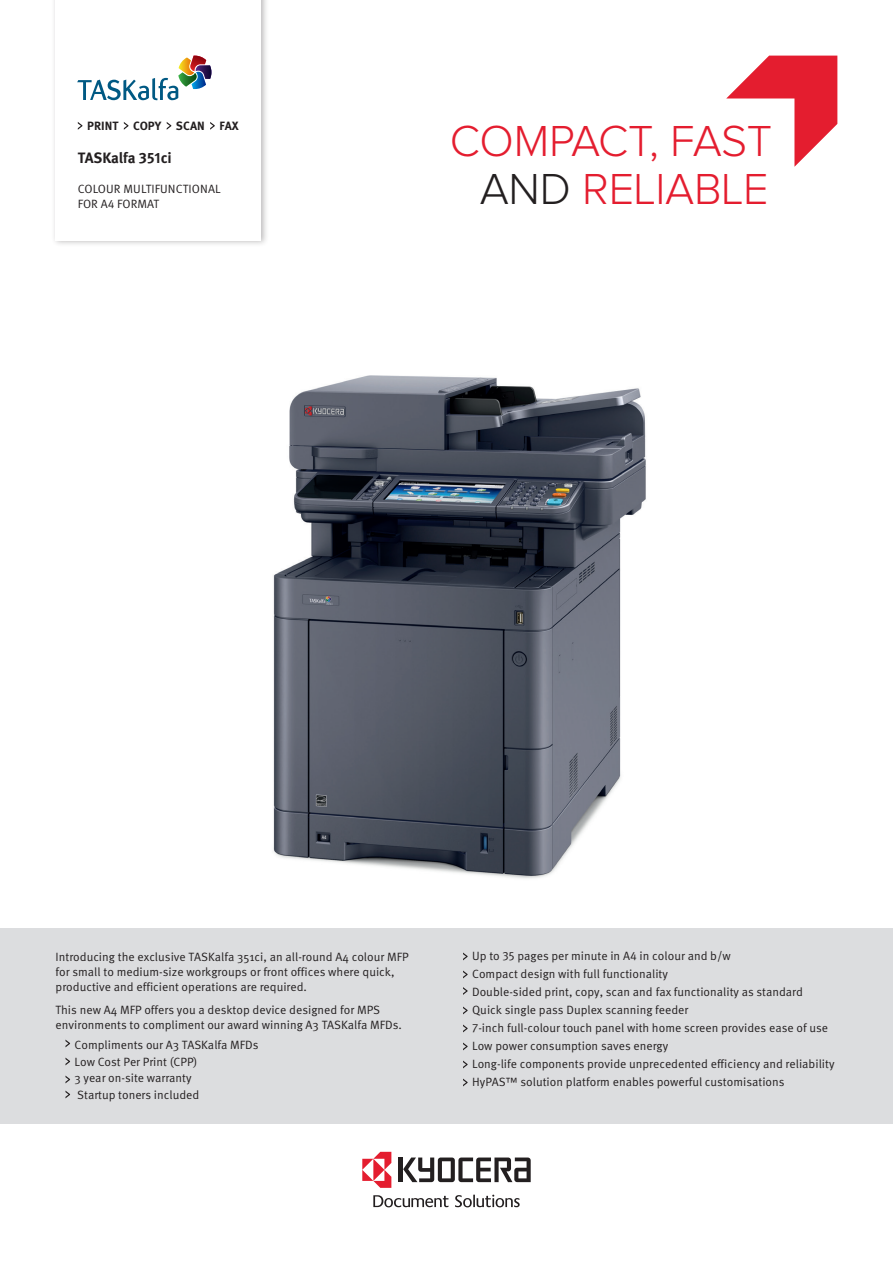
<style>
.page{position:relative;width:893px;height:1263px;background:#fff}
.page>*{position:absolute;margin:0;border:0;box-sizing:border-box;transform-origin:0 0}
.t1{font:300 45px/48px "Proxima Nova";letter-spacing:-.005em;color:#e41d2f;text-align:center}
.Note1{font:700 15px "Meta Pro";letter-spacing:-.01em;color:#231f20}
.Copy1a{font:12px/18px "Meta Pro Norm";color:#231f20}
.Note3{font:12px/15px "Meta Pro Norm";letter-spacing:.01em;color:#231f20}
.Note1-2{font:700 12px "Meta Pro";color:#231f20}
.s1{color:#231f20}
</style>
<div class="page">
<img style="left:273px;top:375px;width:373px;height:504px">
<hr style="left:399px;top:1157px;width:4px;height:25px;background:#231f20">
<svg style="left:403px;top:1157px;width:128px;height:25px"></svg>
<svg style="left:362px;top:1152px;width:29px;height:36px"></svg>
<svg style="left:455px;top:1195px;width:65px;height:12px"></svg>
<svg style="left:373px;top:1195px;width:75px;height:12px"></svg>
<div style="left:51px;top:0;width:217px;height:247px;background:#231f20;opacity:.3"></div>
<div style="left:56px;top:0;width:205px;height:241px;background:#fff"></div>
<svg style="left:726px;top:56px;width:111px;height:111px"></svg>
<svg style="left:77px;top:56px;width:134px;height:44px"></svg>
<div style="left:0;top:928px;width:893px;height:196px;background:#dcdddf"></div>
<svg style="left:463px;top:952px;width:5px;height:8px"></svg>
<svg style="left:463px;top:970px;width:5px;height:8px"></svg>
<svg style="left:463px;top:987px;width:5px;height:8px"></svg>
<svg style="left:463px;top:1006px;width:5px;height:8px"></svg>
<svg style="left:463px;top:1024px;width:5px;height:8px"></svg>
<svg style="left:463px;top:1042px;width:5px;height:8px"></svg>
<svg style="left:463px;top:1060px;width:5px;height:8px"></svg>
<svg style="left:78px;top:122px;width:4px;height:8px"></svg>
<svg style="left:124px;top:122px;width:4px;height:8px"></svg>
<svg style="left:167px;top:122px;width:4px;height:8px"></svg>
<svg style="left:210px;top:122px;width:5px;height:8px"></svg>
<svg style="left:65px;top:1039px;width:5px;height:8px"></svg>
<svg style="left:65px;top:1057px;width:5px;height:8px"></svg>
<svg style="left:65px;top:1075px;width:5px;height:8px"></svg>
<svg style="left:65px;top:1090px;width:5px;height:8px"></svg>
<svg style="left:463px;top:1078px;width:5px;height:8px"></svg>
<p class="Note1-2" style="left:87px;top:116px;width:153px">PRINT COPY SCAN FAX</p>
<p class="Note1" style="left:78px;top:146px;width:96px">TASKalfa 351ci</p>
<p class="Note3" style="left:78px;top:180px;width:144px">COLOUR MULTIFUNCTIONAL<br>FOR A4 FORMAT</p>
<p class="t1" style="left:450px;top:119px;width:324px">COMPACT, FAST<br><span class="s1">AND</span> RELIABLE</p>
<p class="Copy1a" style="left:56px;top:948px;width:355px;line-height:15.1px">Introducing the exclusive TASKalfa 351ci, an all-round A4 colour MFP for small to medium-size workgroups or front offices where quick, productive and efficient operations are required.</p>
<p class="Copy1a" style="left:56px;top:1001px;width:348px;line-height:15.1px">This new A4 MFP offers you a desktop device designed for MPS environments to compliment our award winning A3 TASKalfa MFDs.</p>
<p class="Copy1a" style="left:75px;top:1035px;width:185px;line-height:16.8px">Compliments our A3 TASKalfa MFDs<br>Low Cost Per Print (CPP)<br>3 year on-site warranty<br>Startup toners included</p>
<p class="Copy1a" style="left:472px;top:946px;width:364px">Up to 35 pages per minute in A4 in colour and b/w<br>Compact design with full functionality<br>Double-sided print, copy, scan and fax functionality as standard Quick single pass Duplex scanning feeder<br>7-inch full-colour touch panel with home screen provides ease of use Low power consumption saves energy<br>Long-life components provide unprecedented efficiency and reliability HyPAS™ solution platform enables powerful customisations</p>
</div>
